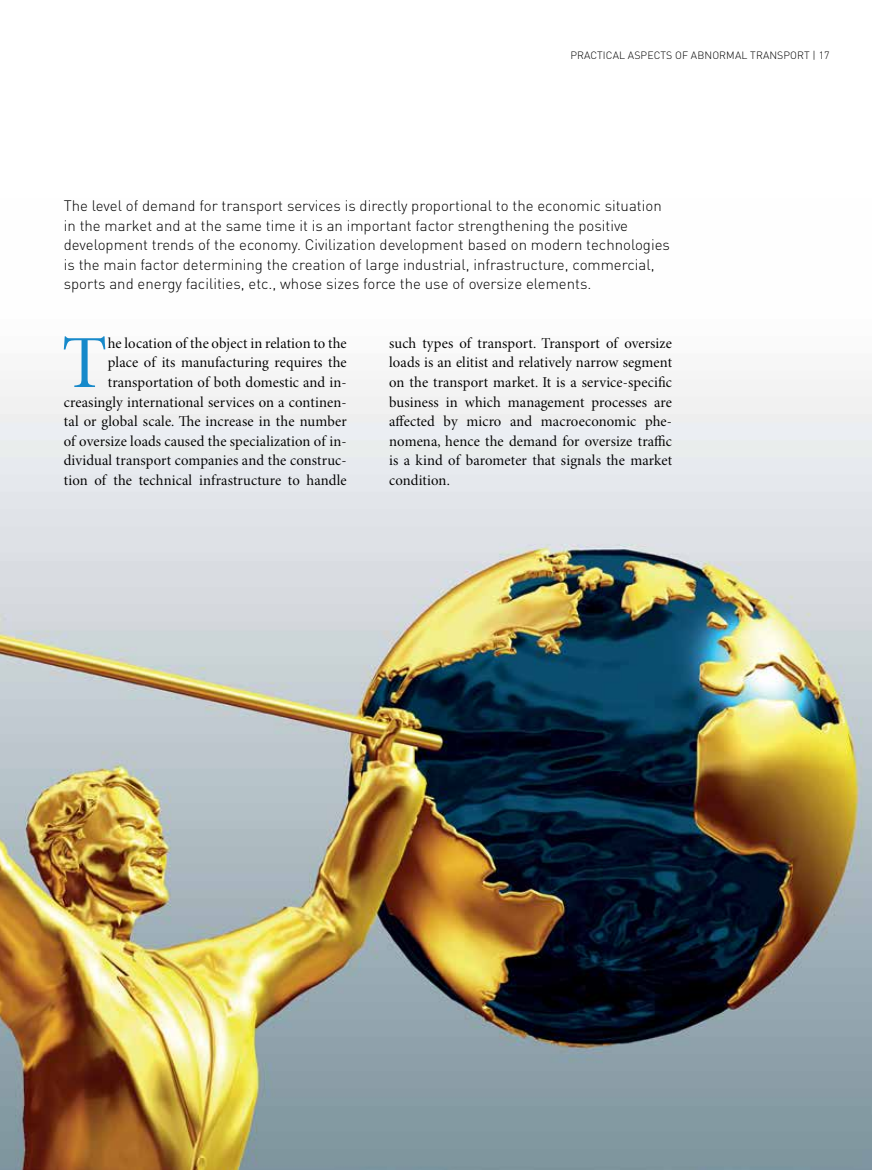
<style>
.page{position:relative;width:872px;height:1170px;background:#fff}
.page>*{position:absolute;margin:0;border:0;box-sizing:border-box;transform-origin:0 0}
.t1{font:75.15px "Minion Pro Subh";color:#1689ca}
.t2{font:15px/19.5px "Minion Pro Subh";letter-spacing:.01em;color:#000;text-align:right}
.t3{font:300 15px/19.5px "DIN Pro";color:#000}
.t4{font:300 10.5px "DIN Pro";letter-spacing:.01em;color:#000}
</style>
<div class="page">
<img style="left:0;top:379px;width:872px;height:790px">
<p class="t4" style="left:570px;top:48px;width:260px">PRACTICAL ASPECTS OF ABNORMAL TRANSPORT | 17</p>
<p class="t3" style="left:64px;top:195px;width:607px">The level of demand for transport services is directly proportional to the economic situation in the market and at the same time it is an important factor strengthening the positive development trends of the economy. Civilization development based on modern technologies is the main factor determining the creation of large industrial, infrastructure, commercial, sports and energy facilities, etc., whose sizes force the use of oversize elements.</p>
<h1 class="t1" style="left:62px;top:318px;width:47px">T</h1>
<p class="t2" style="left:64px;top:334px;width:284px">he location of the object in relation to the<br>place of its manufacturing requires the transportation of both domestic and in&shy;creasingly international services on a continen&shy;tal or global scale. The increase in the number of oversize loads caused the specialization of in&shy;dividual transport companies and the construc&shy;tion of the technical infrastructure to handle</p>
<p class="t2" style="left:389px;top:334px;width:284px;text-align:justify">such types of transport. Transport of oversize loads is an elitist and relatively narrow segment on the transport market. It is a service-specific business in which management processes are affected by micro and macroeconomic phe&shy;nomena, hence the demand for oversize traffic is a kind of barometer that signals the market condition.</p>
</div>
